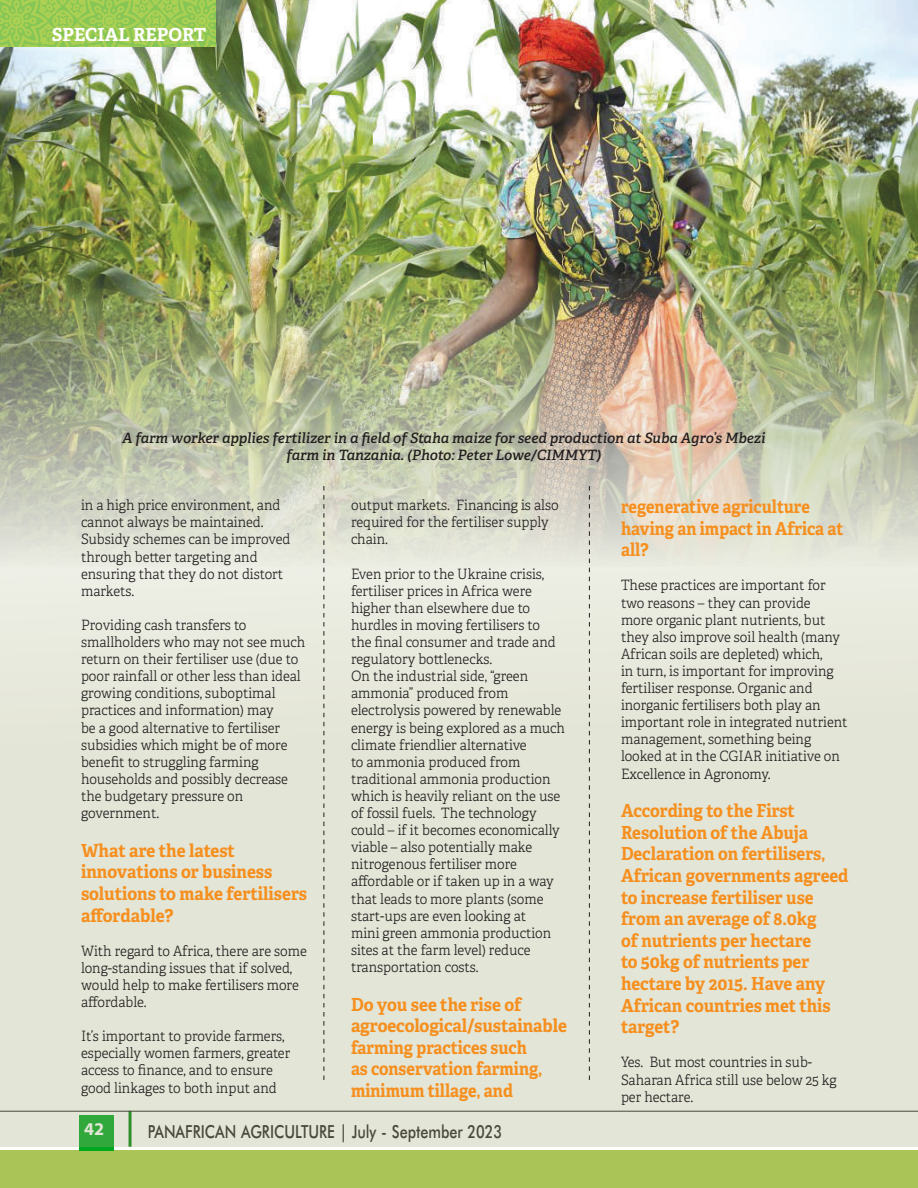
<style>
.page{position:relative;width:918px;height:1188px;background:#fff}
.page>*{position:absolute;margin:0;border:0;box-sizing:border-box;transform-origin:0 0}
.t1{font:700 18px/21.6px "Adelle";color:#f68f1e;scale:.93 1}
.t2{font:700 18px/21.6px "Adelle";color:#f68f1e;scale:.94 1}
.t3{font:700 18px/21.6px "Adelle";color:#f68f1e;scale:.9 1}
.t4{font:500 18px "Futura BT";color:#231f20;scale:.8 1}
.t5{font:700 18px "Adelle";color:#fff}
.t6{font:700 18px "Myriad";color:#fff}
.t7{font:300 14.25px/17.1px "Adelle";color:#231f20;scale:.94 1}
.t8{font:italic 600 14.25px/17.1px "Adelle";color:#231f20;text-align:center}
</style>
<div class="page">
<div style="left:0;top:1150px;width:918px;height:38px;background:#aac457"></div>
<div style="left:80px;top:1115px;width:34px;height:35px;background:#00a822"></div>
<img style="left:0;top:0;width:917px;height:230px">
<img style="left:0;top:230px;width:918px;height:918px">
<img style="left:0;top:0;width:216px;height:46px">
<svg style="left:324px;top:486px;width:1px;height:594px"></svg>
<svg style="left:589px;top:486px;width:1px;height:594px"></svg>
<p class="t5" style="left:52px;top:24px;width:156px">SPECIAL REPORT</p>
<p class="t8" style="left:122px;top:429px;width:645px">A farm worker applies fertilizer in a field of Staha maize for seed production at Suba Agro’s Mbezi farm in Tanzania. (Photo: Peter Lowe/CIMMYT)</p>
<p class="t7" style="left:81px;top:497px;width:224px">in a high price environment, and cannot always be maintained.<br>Subsidy schemes can be improved through better targeting and ensuring that they do not distort markets.</p>
<p class="t7" style="left:81px;top:617px;width:240px">Providing cash transfers to smallholders who may not see much return on their fertiliser use (due to poor rainfall or other less than ideal growing conditions, suboptimal practices and information) may<br>be a good alternative to fertiliser subsidies which might be of more benefit to struggling farming households and possibly decrease the budgetary pressure on government.</p>
<p class="t2" style="left:81px;top:840px;width:242px">What are the latest innovations or business solutions to make fertilisers affordable?</p>
<p class="t7" style="left:81px;top:942px;width:242px">With regard to Africa, there are some long-standing issues that if solved, would help to make fertilisers more affordable.</p>
<p class="t7" style="left:81px;top:1028px;width:224px">It’s important to provide farmers, especially women farmers, greater access to finance, and to ensure good linkages to both input and</p>
<p class="t7" style="left:351px;top:497px;width:222px">output markets. Financing is also required for the fertiliser supply chain.</p>
<p class="t7" style="left:351px;top:565px;width:229px">Even prior to the Ukraine crisis, fertiliser prices in Africa were higher than elsewhere due to hurdles in moving fertilisers to<br>the final consumer and trade and regulatory bottlenecks.<br>On the industrial side, “green ammonia” produced from electrolysis powered by renewable energy is being explored as a much climate friendlier alternative<br>to ammonia produced from traditional ammonia production which is heavily reliant on the use of fossil fuels. The technology could – if it becomes economically viable – also potentially make nitrogenous fertiliser more affordable or if taken up in a way that leads to more plants (some start-ups are even looking at<br>mini green ammonia production sites at the farm level) reduce transportation costs.</p>
<p class="t2" style="left:351px;top:994px;width:231px">Do you see the rise of agroecological/sustainable farming practices such<br>as conservation farming, minimum tillage, and</p>
<p class="t6" style="left:84px;top:1120px;width:27px">4242</p>
<p class="t4" style="left:148px;top:1121px;width:445px">PANAFRICAN AGRICULTURE | July - September 2023</p>
<p class="t3" style="left:621px;top:496px;width:249px">regenerative agriculture having an impact in Africa at all?</p>
<p class="t7" style="left:621px;top:577px;width:243px">These practices are important for two reasons – they can provide<br>more organic plant nutrients, but they also improve soil health (many African soils are depleted) which,<br>in turn, is important for improving fertiliser response. Organic and inorganic fertilisers both play an important role in integrated nutrient management, something being looked at in the CGIAR initiative on Excellence in Agronomy.</p>
<p class="t1" style="left:621px;top:800px;width:246px">According to the First<br>Resolution of the Abuja<br>Declaration on fertilisers,<br>African governments agreed to increase fertiliser use from an average of 8.0kg<br>of nutrients per hectare<br>to 50kg of nutrients per hectare by 2015. Have any<br>African countries met this target?</p>
<p class="t7" style="left:621px;top:1054px;width:231px">Yes. But most countries in sub-<br>Saharan Africa still use below 25 kg per hectare.</p>
</div>
